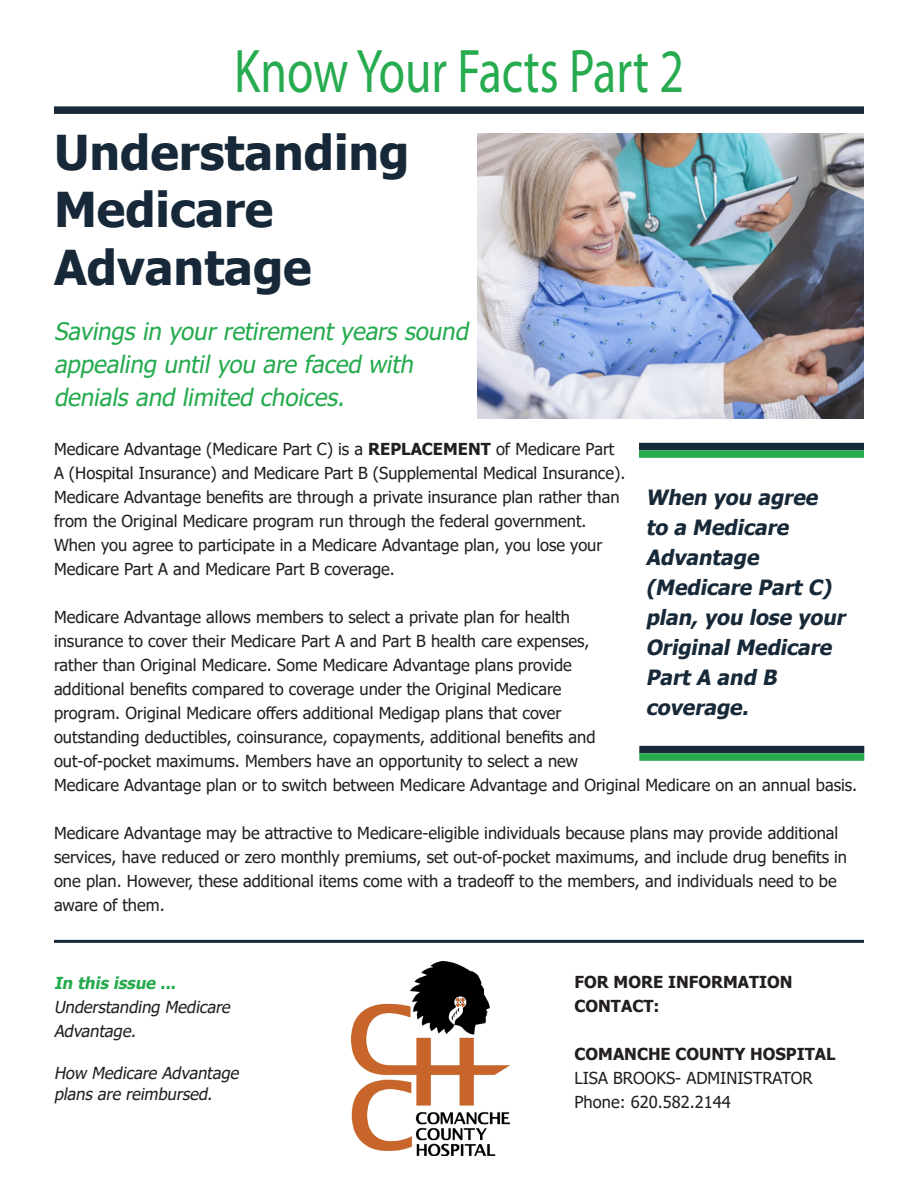
<style>
.page{position:relative;width:918px;height:1188px;background:#fff}
.page>*{position:absolute;margin:0;border:0;box-sizing:border-box;transform-origin:0 0}
.t1{font:61.95px "Myriad Pro";color:#26ab4f;scale:.78 1}
.t2{font:700 48px/57.6px "Tahoma";color:#172938}
.t3{font:italic 24px/33px "Tahoma";color:#26ab4f}
.t4{font:italic 700 21px/30px "Tahoma";color:#172938}
.t5{font:16.5px/24px "Tahoma";color:#231f20}
.t6{font:italic 16.5px/24px "Tahoma";color:#231f20}
.t7{font:700 16.5px "Tahoma";color:#231f20}
.t8{font:italic 700 16.5px "Tahoma";color:#26ab4f}
.s1{font-weight:700}
</style>
<div class="page">
<div style="left:54px;top:106px;width:810px;height:8px;background:#172938"></div>
<img style="left:477px;top:133px;width:387px;height:285px">
<div style="left:639px;top:443px;width:225px;height:7px;background:#172938"></div>
<div style="left:639px;top:450px;width:225px;height:8px;background:#26ab4f"></div>
<div style="left:639px;top:746px;width:225px;height:7px;background:#172938"></div>
<div style="left:639px;top:753px;width:225px;height:8px;background:#26ab4f"></div>
<hr style="left:54px;top:940px;width:810px;height:3px;background:#172938">
<img style="left:352px;top:961px;width:158px;height:195px">
<p class="t1" style="left:234px;top:33px;width:578px">Know Your Facts Part 2</p>
<p class="t2" style="left:54px;top:126px;width:357px">Understanding</p>
<p class="t2" style="left:54px;top:183px;width:259px">Medicare<br>Advantage</p>
<p class="t3" style="left:54px;top:316px;width:422px">Savingsin yourretirementyearssound appealing untilyou are faced with denialsand limited choices.</p>
<p class="t5" style="left:54px;top:438px;width:573px">Medicare Advantage (Medicare Part C) is a <span class="s1">REPLACEMENT</span> of Medicare Part A (Hospital Insurance) and Medicare Part B (Supplemental Medical Insurance).<br>Medicare Advantage benefits are through a private insurance plan rather than from the Original Medicare program run through the federal government.</p>
<p class="t5" style="left:54px;top:534px;width:550px">When you agree to participate in a Medicare Advantage plan, you lose your<br>Medicare Part A and Medicare Part B coverage.</p>
<p class="t5" style="left:54px;top:606px;width:805px">Medicare Advantage allows members to select a private plan for health<br>insurance to cover their Medicare Part A and Part B health care expenses,<br>rather than Original Medicare. Some Medicare Advantage plans provide<br>additional benefits compared to coverage under the Original Medicare<br>program. Original Medicare offers additional Medigap plans that cover<br>outstanding deductibles, coinsurance, copayments, additional benefits and<br>out-of-pocket maximums. Members have an opportunity to select a new<br>Medicare Advantage plan or to switch between Medicare Advantage and Original Medicare on an annual basis.</p>
<p class="t5" style="left:54px;top:822px;width:795px">Medicare Advantage may be attractive to Medicare-eligible individuals because plans may provide additional services, have reduced or zero monthly premiums, set out-of-pocket maximums, and include drug benefits in one plan. However, these additional items come with a tradeoff to the members, and individuals need to be aware of them.</p>
<p class="t4" style="left:646px;top:483px;width:206px">When you agree to a Medicare<br>Advantage (Medicare PartC) plan,you lose your<br>OriginalMedicare<br>PartA and B coverage.</p>
<p class="t8" style="left:54px;top:972px;width:128px">In this issue ...</p>
<p class="t6" style="left:54px;top:996px;width:182px">Understanding Medicare<br>Advantage.</p>
<p class="t6" style="left:54px;top:1064px;width:190px;line-height:21px">How Medicare Advantage plansare reimbursed.</p>
<p class="t7" style="left:575px;top:970px;width:219px">FOR MORE INFORMATION</p>
<p class="t7" style="left:575px;top:994px;width:86px">CONTACT:</p>
<p class="t7" style="left:575px;top:1042px;width:263px">COMANCHE COUNTY HOSPITAL</p>
<p class="t5" style="left:575px;top:1067px;width:240px">LISA BROOKS- ADMINISTRATOR</p>
<p class="t5" style="left:575px;top:1091px;width:158px">Phone: 620.582.2144</p>
</div>
